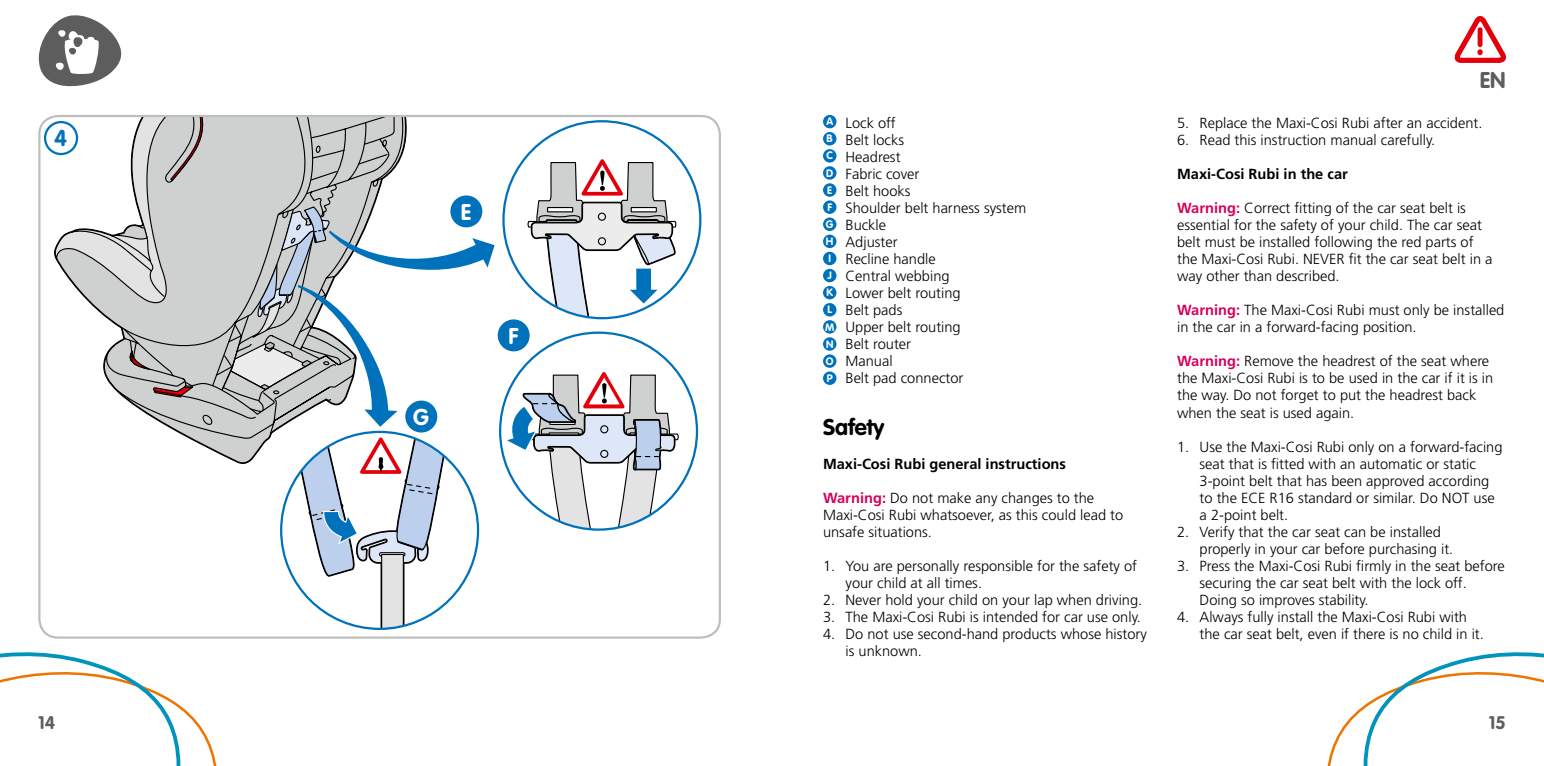
<style>
.page{position:relative;width:1544px;height:766px;background:#fff}
.page>*{position:absolute;margin:0;border:0;box-sizing:border-box;transform-origin:0 0}
.t1{font:700 22.5px "VAG Rounded Std";color:#000}
.t2{font:700 22.5px "VAG Rounded";color:#fff}
.t3{font:700 22.5px "VAG Rounded Std";color:#5d5d5d}
.t4{font:700 22.5px "VAG Rounded";color:#0071bb}
.t5{font:700 18px "VAG Rounded Std";color:#5d5d5d}
.t6{font:300 14.62px/17.1px "Frutiger CE";color:#000}
.t7{font:700 14.62px "Frutiger CE";color:#000}
.t8{font:700 10.58px/17.1px "VAG Rounded Std";color:#fff;text-align:center}
.s1{font-weight:700;color:#d5005b}
</style>
<div class="page">
<svg style="left:1327px;top:652px;width:216px;height:113px"></svg>
<svg style="left:1454px;top:15px;width:51px;height:48px"></svg>
<svg style="left:0;top:652px;width:217px;height:113px"></svg>
<svg style="left:38px;top:15px;width:84px;height:72px"></svg>
<svg style="left:45px;top:122px;width:32px;height:32px"></svg>
<div style="left:44px;top:121px;width:34px;height:34px;border:2px solid #0071bb;border-radius:50%"></div>
<div style="left:496px;top:318px;width:35px;height:34px;border:2px solid #fff;border-radius:50%"></div>
<div style="left:498px;top:319px;width:31px;height:32px;background:#0071bb;border-radius:50%"></div>
<div style="left:404px;top:399px;width:34px;height:34px;border:2px solid #fff;border-radius:50%"></div>
<div style="left:405px;top:400px;width:32px;height:32px;background:#0071bb;border-radius:50%"></div>
<svg style="left:527px;top:159px;width:150px;height:159px"></svg>
<svg style="left:290px;top:432px;width:166px;height:196px"></svg>
<svg style="left:188px;top:426px;width:228px;height:39px"></svg>
<svg style="left:166px;top:426px;width:217px;height:12px"></svg>
<svg style="left:54px;top:116px;width:440px;height:310px"></svg>
<svg style="left:501px;top:337px;width:178px;height:192px"></svg>
<div style="left:823px;top:115px;width:13px;height:13px;background:#0071bb;border-radius:50%"></div>
<div style="left:823px;top:132px;width:13px;height:13px;background:#0071bb;border-radius:50%"></div>
<div style="left:823px;top:149px;width:13px;height:13px;background:#0071bb;border-radius:50%"></div>
<div style="left:823px;top:166px;width:13px;height:14px;background:#0071bb;border-radius:50%"></div>
<div style="left:823px;top:183px;width:13px;height:14px;background:#0071bb;border-radius:50%"></div>
<div style="left:823px;top:200px;width:13px;height:14px;background:#0071bb;border-radius:50%"></div>
<div style="left:823px;top:217px;width:13px;height:14px;background:#0071bb;border-radius:50%"></div>
<div style="left:823px;top:234px;width:13px;height:14px;background:#0071bb;border-radius:50%"></div>
<div style="left:823px;top:252px;width:13px;height:13px;background:#0071bb;border-radius:50%"></div>
<div style="left:823px;top:269px;width:13px;height:13px;background:#0071bb;border-radius:50%"></div>
<div style="left:823px;top:286px;width:13px;height:13px;background:#0071bb;border-radius:50%"></div>
<div style="left:823px;top:303px;width:13px;height:13px;background:#0071bb;border-radius:50%"></div>
<div style="left:823px;top:320px;width:13px;height:13px;background:#0071bb;border-radius:50%"></div>
<div style="left:823px;top:337px;width:13px;height:13px;background:#0071bb;border-radius:50%"></div>
<div style="left:823px;top:354px;width:13px;height:14px;background:#0071bb;border-radius:50%"></div>
<div style="left:823px;top:371px;width:13px;height:14px;background:#0071bb;border-radius:50%"></div>
<h1 class="t4" style="left:54px;top:125px;width:14px">4</h1>
<h1 class="t2" style="left:461px;top:198px;width:12px">E</h1>
<h1 class="t2" style="left:413px;top:403px;width:17px">G</h1>
<h1 class="t2" style="left:508px;top:322px;width:12px">F</h1>
<p class="t6" style="left:845px;top:114px;width:182px">Lock off<br>Belt locks<br>Headrest<br>Fabric cover<br>Belt hooks<br>Shoulder belt harness system<br>Buckle<br>Adjuster<br>Recline handle<br>Central webbing<br>Lower belt routing<br>Belt pads<br>Upper belt routing<br>Belt router<br>Manual<br>Belt pad connector</p>
<h1 class="t1" style="left:823px;top:413px;width:63px">Safety</h1>
<p class="t7" style="left:823px;top:454px;width:244px">Maxi-Cosi Rubi general instructions</p>
<p class="t6" style="left:823px;top:488px;width:302px"><span class="s1">Warning:</span> Do not make any changes to the<br>Maxi-Cosi Rubi whatsoever, as this could lead to unsafe situations.</p>
<p class="t6" style="left:845px;top:557px;width:293px;text-indent:-22px">1. You are personally responsible for the safety of your child at all times.</p>
<p class="t6" style="left:823px;top:591px;width:321px">2. Never hold your child on your lap when driving.</p>
<p class="t6" style="left:823px;top:608px;width:319px">3. The Maxi-Cosi Rubi is intended for car use only.</p>
<p class="t6" style="left:845px;top:625px;width:303px;text-indent:-22px">4. Do not use second-hand products whose history is unknown.</p>
<p class="t8" style="left:825px;top:113px;width:11px">A<br>B<br>C<br>D<br>E<br>F<br>G<br>H<br>I<br>J<br>K<br>L<br>M<br>N<br>O<br>P</p>
<h1 class="t3" style="left:1479px;top:66px;width:27px">EN</h1>
<p class="t6" style="left:1177px;top:114px;width:307px">5. Replace the Maxi-Cosi Rubi after an accident.</p>
<p class="t6" style="left:1177px;top:131px;width:260px">6. Read this instruction manual carefully.</p>
<p class="t7" style="left:1177px;top:165px;width:172px">Maxi-Cosi Rubi in the car</p>
<p class="t6" style="left:1177px;top:199px;width:317px"><span class="s1">Warning:</span> Correct fitting of the car seat belt is essential for the safety of your child. The car seat belt must be installed following the red parts of the Maxi-Cosi Rubi. NEVER fit the car seat belt in a way other than described.</p>
<p class="t6" style="left:1177px;top:301px;width:329px"><span class="s1">Warning:</span> The Maxi-Cosi Rubi must only be installed in the car in a forward-facing position.</p>
<p class="t6" style="left:1177px;top:352px;width:318px"><span class="s1">Warning:</span> Remove the headrest of the seat where the Maxi-Cosi Rubi is to be used in the car if it is in the way. Do not forget to put the headrest back when the seat is used again.</p>
<p class="t6" style="left:1199px;top:437px;width:304px;text-indent:-22px">1. Use the Maxi-Cosi Rubi only on a forward-facing seat that is fitted with an automatic or static 3-point belt that has been approved according to the ECE R16 standard or similar. Do NOT use a 2-point belt.</p>
<p class="t6" style="left:1199px;top:523px;width:255px;text-indent:-22px">2. Verify that the car seat can be installed properly in your car before purchasing it.</p>
<p class="t6" style="left:1199px;top:557px;width:307px;text-indent:-22px">3. Press the Maxi-Cosi Rubi firmly in the seat before securing the car seat belt with the lock off.<br>Doing so improves stability.</p>
<p class="t6" style="left:1199px;top:608px;width:286px;text-indent:-22px">4. Always fully install the Maxi-Cosi Rubi with the car seat belt, even if there is no child in it.</p>
<p class="t5" style="left:38px;top:711px;width:18px">14</p>
<p class="t5" style="left:1488px;top:711px;width:18px">15</p>
</div>
